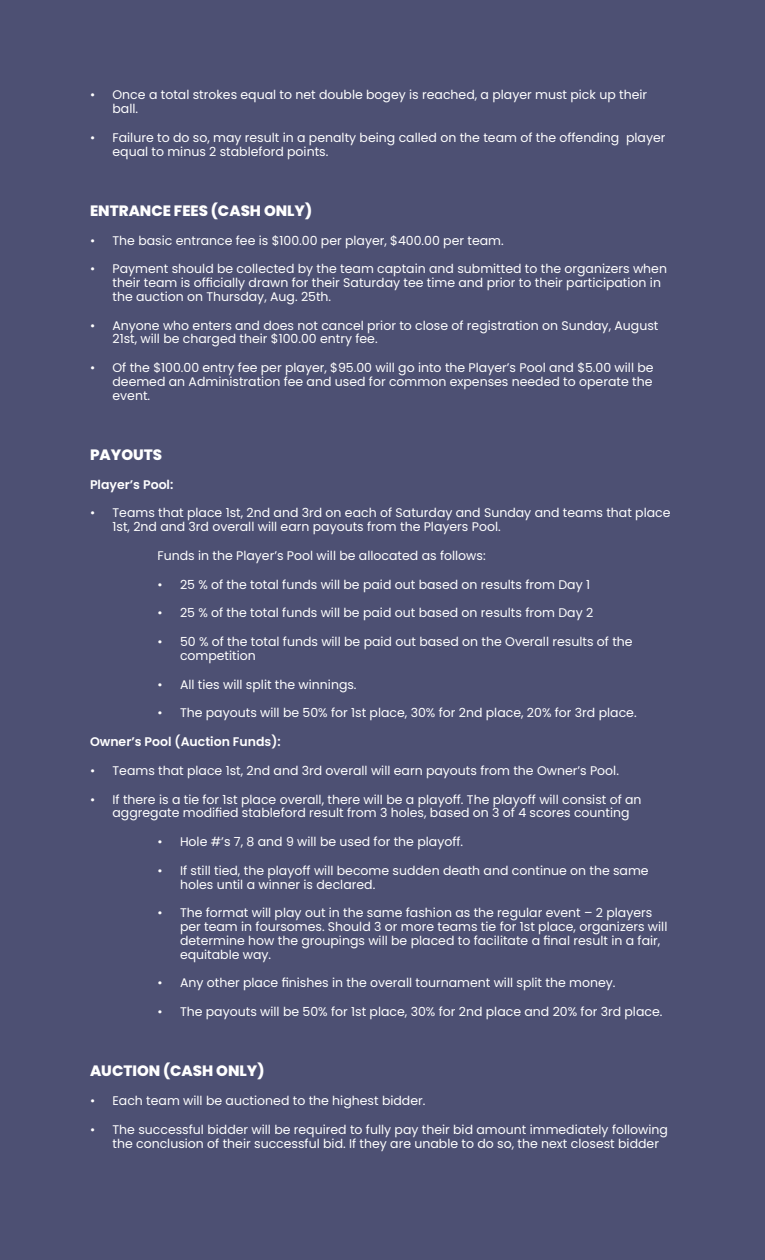
<style>
.page{position:relative;width:765px;height:1260px;background:#4d5073}
.page>*{position:absolute;margin:0;border:0;box-sizing:border-box;transform-origin:0 0}
.t1{font:800 15px "Poppins";color:#fff}
.t2{font:12.5px/13.8px "Poppins";color:#fff}
.t3{font:600 12.5px "Poppins";color:#fff}
</style>
<div class="page">
<p class="t2" style="left:112px;top:88px;width:536px;text-indent:-22px">• Once a total strokes equal to net double bogey is reached, a player must pick up their ball.</p>
<p class="t2" style="left:112px;top:131px;width:554px;text-indent:-22px">• Failure to do so, may result in a penalty being called on the team of the offending player equal to minus 2 stableford points.</p>
<p class="t1" style="left:90px;top:200px;width:224px">ENTRANCE FEES (CASH ONLY)</p>
<p class="t2" style="left:90px;top:233px;width:415px">• The basic entrance fee is $100.00 per player, $400.00 per team.</p>
<p class="t2" style="left:112px;top:262px;width:556px;text-indent:-22px">• Payment should be collected by the team captain and submitted to the organizers when their team is officially drawn for their Saturday tee time and prior to their participation in the auction on Thursday, Aug. 25th.</p>
<p class="t2" style="left:112px;top:318px;width:547px;text-indent:-22px">• Anyone who enters and does not cancel prior to close of registration on Sunday, August<br>21st, will be charged their $100.00 entry fee.</p>
<p class="t2" style="left:112px;top:361px;width:543px;text-align:justify;text-indent:-22px">• Of the $100.00 entry fee per player, $95.00 will go into the Player’s Pool and $5.00 will be deemed an Administration fee and used for common expenses needed to operate the event.</p>
<p class="t1" style="left:90px;top:444px;width:74px">PAYOUTS</p>
<p class="t3" style="left:90px;top:475px;width:85px">Player’s Pool:</p>
<p class="t2" style="left:112px;top:506px;width:560px;text-indent:-22px">• Teams that place 1st, 2nd and 3rd on each of Saturday and Sunday and teams that place<br>1st, 2nd and 3rd overall will earn payouts from the Players Pool.</p>
<p class="t2" style="left:158px;top:548px;width:330px">Funds in the Player’s Pool will be allocated as follows:</p>
<p class="t2" style="left:158px;top:577px;width:434px">• 25 % of the total funds will be paid out based on results from Day 1</p>
<p class="t2" style="left:158px;top:606px;width:437px">• 25 % of the total funds will be paid out based on results from Day 2</p>
<p class="t2" style="left:180px;top:635px;width:454px;text-indent:-22px">• 50 % of the total funds will be paid out based on the Overall results of the competition</p>
<p class="t2" style="left:158px;top:677px;width:201px">• All ties will split the winnings.</p>
<p class="t2" style="left:158px;top:706px;width:481px">• The payouts will be 50% for 1st place, 30% for 2nd place, 20% for 3rd place.</p>
<p class="t3" style="left:90px;top:733px;width:192px">Owner’s Pool (Auction Funds):</p>
<p class="t2" style="left:90px;top:763px;width:531px">• Teams that place 1st, 2nd and 3rd overall will earn payouts from the Owner’s Pool.</p>
<p class="t2" style="left:112px;top:792px;width:531px;text-indent:-22px">• If there is a tie for 1st place overall, there will be a playoff. The playoff will consist of an aggregate modified stableford result from 3 holes, based on 3 of 4 scores counting</p>
<p class="t2" style="left:158px;top:835px;width:307px">• Hole #’s 7, 8 and 9 will be used for the playoff.</p>
<p class="t2" style="left:180px;top:863px;width:470px;text-indent:-22px">• If still tied, the playoff will become sudden death and continue on the same holes until a winner is declared.</p>
<p class="t2" style="left:180px;top:906px;width:489px;text-indent:-22px">• The format will play out in the same fashion as the regular event – 2 players per team in foursomes. Should 3 or more teams tie for 1st place, organizers will determine how the groupings will be placed to facilitate a final result in a fair, equitable way.</p>
<p class="t2" style="left:158px;top:976px;width:459px">• Any other place finishes in the overall tournament will split the money.</p>
<p class="t2" style="left:158px;top:1005px;width:506px">• The payouts will be 50% for 1st place, 30% for 2nd place and 20% for 3rd place.</p>
<p class="t1" style="left:90px;top:1061px;width:176px">AUCTION (CASH ONLY)</p>
<p class="t2" style="left:90px;top:1094px;width:337px">• Each team will be auctioned to the highest bidder.</p>
<p class="t2" style="left:112px;top:1123px;width:557px;text-indent:-22px">• The successful bidder will be required to fully pay their bid amount immediately following the conclusion of their successful bid. If they are unable to do so, the next closest bidder</p>
</div>
